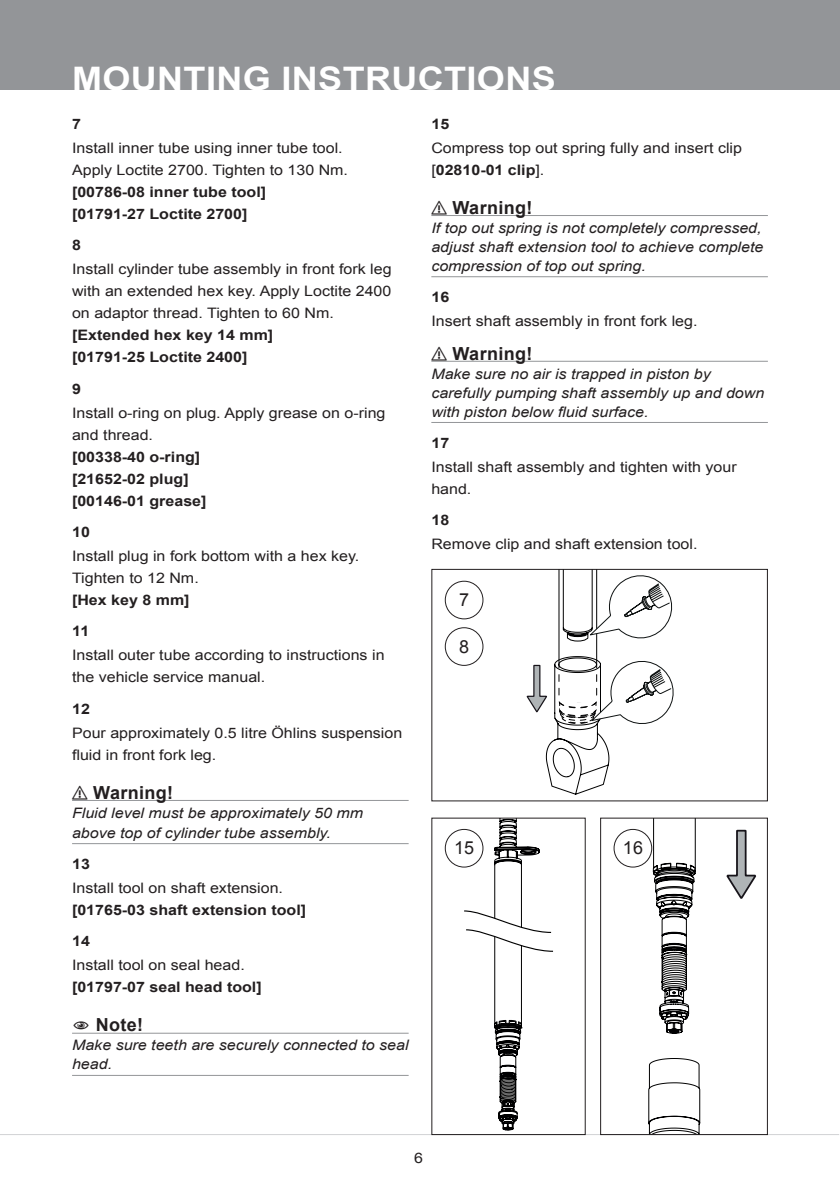
<style>
.page{position:relative;width:840px;height:1191px;background:#fff}
.page>*{position:absolute;margin:0;border:0;box-sizing:border-box;transform-origin:0 0}
.t1{font:700 32.4px "Arial";letter-spacing:.01em;color:#fff;scale:1.11 1}
.t2{font:700 18px "Arial";color:#231f20}
.t3{font:18px "Arial";color:#231f20}
.t4{font:14.4px/22px "Arial";color:#231f20;scale:1.11 1}
.t5{font:italic 14.4px/19px "Arial";color:#231f20;scale:1.11 1}
.t6{font:700 14.4px/22px "Arial";color:#231f20;scale:1.11 1}
.s1{font-weight:700}
</style>
<div class="page">
<div style="left:0;top:0;width:839px;height:90px;background:#939598"></div>
<hr style="left:0;top:1134px;width:838px;height:1px;background:#d1d2d4">
<hr style="left:72px;top:800px;width:336px;height:1px;background:#939598">
<hr style="left:72px;top:843px;width:336px;height:1px;background:#939598">
<hr style="left:72px;top:1032px;width:336px;height:1px;background:#939598">
<hr style="left:72px;top:1075px;width:336px;height:1px;background:#939598">
<svg style="left:464px;top:819px;width:88px;height:311px"></svg>
<div style="left:445px;top:829px;width:37px;height:38px;background:#fff;border-radius:50%"></div>
<div style="left:444px;top:829px;width:39px;height:38px;border:1px solid #231f20;border-radius:50%"></div>
<svg style="left:726px;top:829px;width:29px;height:70px"></svg>
<svg style="left:648px;top:819px;width:52px;height:314px"></svg>
<div style="left:599px;top:817px;width:168px;height:318px;border:1px solid #231f20"></div>
<div style="left:613px;top:829px;width:38px;height:38px;background:#fff;border-radius:50%"></div>
<div style="left:613px;top:829px;width:39px;height:38px;border:1px solid #231f20;border-radius:50%"></div>
<hr style="left:596px;top:569px;width:1px;height:96px;background:#000001">
<hr style="left:558px;top:569px;width:1px;height:96px;background:#000001">
<svg style="left:526px;top:656px;width:147px;height:138px"></svg>
<svg style="left:562px;top:571px;width:111px;height:71px"></svg>
<div style="left:431px;top:569px;width:336px;height:232px;border:1px solid #231f20"></div>
<div style="left:444px;top:627px;width:39px;height:39px;border:1px solid #231f20;border-radius:50%"></div>
<div style="left:444px;top:581px;width:39px;height:38px;border:1px solid #231f20;border-radius:50%"></div>
<hr style="left:431px;top:215px;width:336px;height:1px;background:#939598">
<hr style="left:431px;top:276px;width:336px;height:1px;background:#939598">
<hr style="left:431px;top:361px;width:336px;height:1px;background:#939598">
<hr style="left:431px;top:422px;width:336px;height:1px;background:#939598">
<h1 class="t1" style="left:72px;top:57px;width:437px">MOUNTING INSTRUCTIONS</h1>
<p class="t6" style="left:72px;top:113px;width:10px">7</p>
<p class="t4" style="left:72px;top:137px;width:250px">Install inner tube using inner tube tool.<br>Apply Loctite 2700. Tighten to 130 Nm.</p>
<p class="t6" style="left:72px;top:181px;width:176px">[00786-08 inner tube tool] [01791-27 Loctite 2700]</p>
<p class="t6" style="left:72px;top:234px;width:10px">8</p>
<p class="t4" style="left:72px;top:258px;width:289px;text-align:justify">Install cylinder tube assembly in front fork leg with an extended hex key. Apply Loctite 2400 on adaptor thread. Tighten to 60 Nm.</p>
<p class="t6" style="left:72px;top:324px;width:183px">[Extended hex key 14 mm] [01791-25 Loctite 2400]</p>
<p class="t6" style="left:72px;top:378px;width:10px">9</p>
<p class="t4" style="left:72px;top:402px;width:284px">Install o-ring on plug. Apply grease on o-ring and thread.</p>
<p class="t6" style="left:72px;top:446px;width:122px">[00338-40 o-ring] [21652-02 plug] [00146-01 grease]</p>
<p class="t6" style="left:72px;top:521px;width:18px">10</p>
<p class="t4" style="left:72px;top:545px;width:260px">Install plug in fork bottom with a hex key.<br>Tighten to 12 Nm.</p>
<p class="t6" style="left:72px;top:584px;width:107px;line-height:31.4px">[Hex key 8 mm]<br>11</p>
<p class="t4" style="left:72px;top:644px;width:283px">Install outer tube according to instructions in the vehicle service manual.</p>
<p class="t6" style="left:72px;top:698px;width:18px">12</p>
<p class="t4" style="left:72px;top:722px;width:299px">Pour approximately 0.5 litre Öhlins suspension fluid in front fork leg.</p>
<p class="t2" style="left:72px;top:780px;width:47px">⚠ Warning!</p>
<p class="t5" style="left:72px;top:803px;width:263px;line-height:20px">Fluid level must be approximately 50 mm above top of cylinder tube assembly.</p>
<p class="t6" style="left:72px;top:853px;width:18px">13</p>
<p class="t4" style="left:72px;top:877px;width:191px">Install tool on shaft extension.</p>
<p class="t6" style="left:72px;top:894px;width:212px;line-height:31.4px">[01765-03 shaft extension tool]<br>14</p>
<p class="t4" style="left:72px;top:954px;width:157px">Install tool on seal head.</p>
<p class="t6" style="left:72px;top:976px;width:172px">[01797-07 seal head tool]</p>
<p class="t2" style="left:109px;top:1013px;width:36px">Not e!</p>
<p class="t5" style="left:72px;top:1036px;width:304px">Make sure teeth are securely connected to seal head.</p>
<p class="t6" style="left:431px;top:113px;width:18px">15</p>
<p class="t4" style="left:431px;top:137px;width:281px">Compress top out spring fully and insert clip [<span class="s1">02810-01 clip</span>].</p>
<p class="t2" style="left:431px;top:195px;width:47px">⚠ Warning!</p>
<p class="t5" style="left:431px;top:218px;width:300px">If top out spring is not completely compressed, adjust shaft extension tool to achieve complete compression of top out spring.</p>
<p class="t6" style="left:431px;top:286px;width:18px">16</p>
<p class="t4" style="left:431px;top:310px;width:241px">Insert shaft assembly in front fork leg.</p>
<p class="t2" style="left:431px;top:341px;width:47px">⚠ Warning!</p>
<p class="t5" style="left:431px;top:364px;width:301px">Make sure no air is trapped in piston by carefully pumping shaft assembly up and down with piston below fluid surface.</p>
<p class="t6" style="left:431px;top:432px;width:18px">17</p>
<p class="t4" style="left:431px;top:456px;width:276px">Install shaft assembly and tighten with your hand.</p>
<p class="t6" style="left:431px;top:509px;width:18px">18</p>
<p class="t4" style="left:431px;top:533px;width:241px">Remove clip and shaft extension tool.</p>
<p class="t3" style="left:459px;top:588px;width:12px">7</p>
<p class="t3" style="left:459px;top:634px;width:12px">8</p>
<p class="t3" style="left:454px;top:836px;width:22px">15</p>
<p class="t3" style="left:622px;top:836px;width:22px">16</p>
<p class="t4" style="left:414px;top:1147px;width:10px">6</p>
</div>
